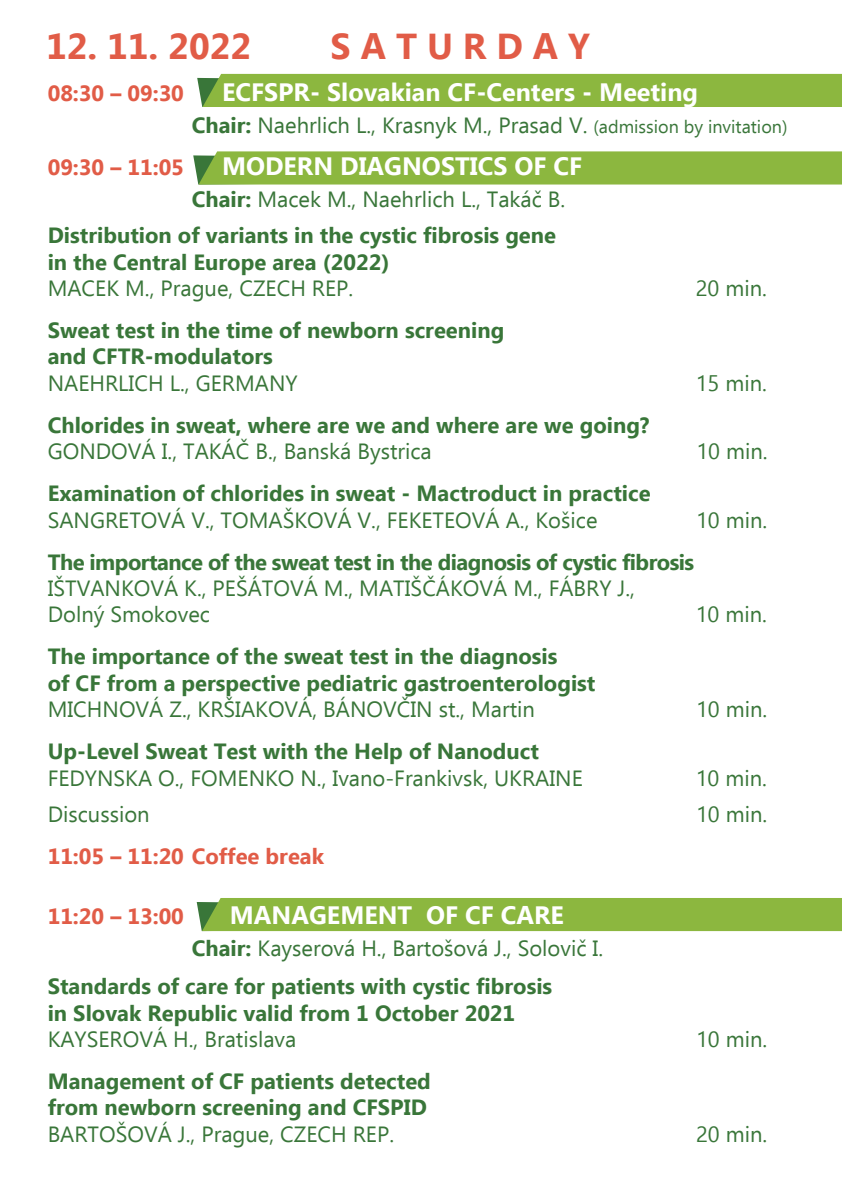
<style>
.page{position:relative;width:842px;height:1191px;background:#fff}
.page>*{position:absolute;margin:0;border:0;box-sizing:border-box;transform-origin:0 0}
.t1{font:700 36px "Ebrima";color:#e15c47}
.t2{font:700 25.2px "Ebrima";color:#fff}
.t3{font:700 22px/26.4px "Ebrima";color:#397639}
.t4{font:22px/26.4px "Ebrima";color:#397639}
.t5{font:700 22px "Ebrima";letter-spacing:-.025em;color:#397639}
.t6{font:700 22px "Ebrima";color:#e15c47}
.s1{font-weight:700}
.s2{font-size:18px}
.s3{font-weight:400}
</style>
<div class="page">
<div style="left:193px;top:151px;width:649px;height:33px;background:#8cb73f"></div>
<div style="left:197px;top:898px;width:645px;height:33px;background:#8cb73f"></div>
<div style="left:197px;top:74px;width:645px;height:33px;background:#8cb73f"></div>
<h1 class="t1" style="left:46px;top:20px;width:206px">12. 11. 2022</h1>
<h1 class="t1" style="left:331px;top:20px;width:261px">S A T U R D A Y</h1>
<p class="t6" style="left:48px;top:77px;width:138px">08:30 – 09:30</p>
<p class="t2" style="left:222px;top:73px;width:478px">ECFSPR- Slovakian CF-Centers - Meeting</p>
<p class="t4" style="left:192px;top:112px;width:597px"><span class="s1">Chair:</span> Naehrlich L., Krasnyk M., Prasad V. <span class="s2">(admission by invitation)</span></p>
<p class="t6" style="left:48px;top:151px;width:138px">09:30 – 11:05</p>
<p class="t2" style="left:222px;top:147px;width:362px">MODERN DIAGNOSTICS OF CF</p>
<p class="t3" style="left:48px;top:182px;width:519px;line-height:36px;text-indent:144px">Chair: <span class="s3">Macek M., Naehrlich L., Takáč B.<br></span>Distribution of variants in the cystic fibrosis gene</p>
<p class="t3" style="left:48px;top:250px;width:343px">in the Central Europe area (2022)</p>
<p class="t4" style="left:48px;top:274px;width:307px">MACEK M., Prague, CZECH REP.</p>
<p class="t4" style="left:696px;top:274px;width:73px">20 min.</p>
<p class="t3" style="left:48px;top:318px;width:458px">Sweat test in the time of newborn screening and CFTR-modulators</p>
<p class="t4" style="left:48px;top:369px;width:251px">NAEHRLICH L., GERMANY</p>
<p class="t4" style="left:696px;top:369px;width:73px">15 min.</p>
<p class="t3" style="left:48px;top:413px;width:603px">Chlorides in sweat, where are we and where are we going?</p>
<p class="t4" style="left:48px;top:438px;width:386px">GONDOVÁ I., TAKÁČ B., Banská Bystrica</p>
<p class="t4" style="left:696px;top:438px;width:73px">10 min.</p>
<p class="t3" style="left:48px;top:481px;width:604px">Examination of chlorides in sweat - Mactroduct in practice</p>
<p class="t4" style="left:48px;top:506px;width:551px">SANGRETOVÁ V., TOMAŠKOVÁ V., FEKETEOVÁ A., Košice</p>
<p class="t4" style="left:696px;top:506px;width:73px">10 min.</p>
<p class="t5" style="left:48px;top:545px;width:648px">The importance of the sweat test in the diagnosis of cystic fibrosis</p>
<p class="t4" style="left:48px;top:574px;width:589px">IŠTVANKOVÁ K., PEŠÁTOVÁ M., MATIŠČÁKOVÁ M., FÁBRY J.,<br>Dolný Smokovec</p>
<p class="t4" style="left:696px;top:601px;width:73px">10 min.</p>
<p class="t3" style="left:48px;top:644px;width:549px">The importance of the sweat test in the diagnosis<br>of CF from a perspective pediatric gastroenterologist</p>
<p class="t4" style="left:48px;top:696px;width:489px">MICHNOVÁ Z., KRŠIAKOVÁ, BÁNOVČIN st., Martin</p>
<p class="t4" style="left:696px;top:696px;width:73px">10 min.</p>
<p class="t3" style="left:48px;top:739px;width:493px">Up-Level Sweat Test with the Help of Nanoduct</p>
<p class="t4" style="left:48px;top:764px;width:537px">FEDYNSKA O., FOMENKO N., Ivano-Frankivsk, UKRAINE</p>
<p class="t4" style="left:696px;top:764px;width:73px">10 min.</p>
<p class="t4" style="left:48px;top:800px;width:104px">Discussion</p>
<p class="t4" style="left:696px;top:800px;width:73px">10 min.</p>
<p class="t6" style="left:48px;top:839px;width:278px">11:05 – 11:20 Coffee break</p>
<p class="t6" style="left:48px;top:899px;width:138px">11:20 – 13:00</p>
<p class="t2" style="left:230px;top:896px;width:335px">MANAGEMENT OF CF CARE</p>
<p class="t3" style="left:48px;top:930px;width:557px;line-height:38.4px;text-indent:144px">Chair: <span class="s3">Kayserová H., Bartošová J., Solovič I.<br></span>Standards of care for patients with cystic fibrosis</p>
<p class="t3" style="left:48px;top:1000px;width:469px">in Slovak Republic valid from 1 October 2021</p>
<p class="t4" style="left:48px;top:1025px;width:250px">KAYSEROVÁ H., Bratislava</p>
<p class="t4" style="left:696px;top:1025px;width:73px">10 min.</p>
<p class="t3" style="left:48px;top:1069px;width:385px">Management of CF patients detected from newborn screening and CFSPID</p>
<p class="t4" style="left:48px;top:1120px;width:348px">BARTOŠOVÁ J., Prague, CZECH REP.</p>
<p class="t4" style="left:696px;top:1120px;width:73px">20 min.</p>
</div>
